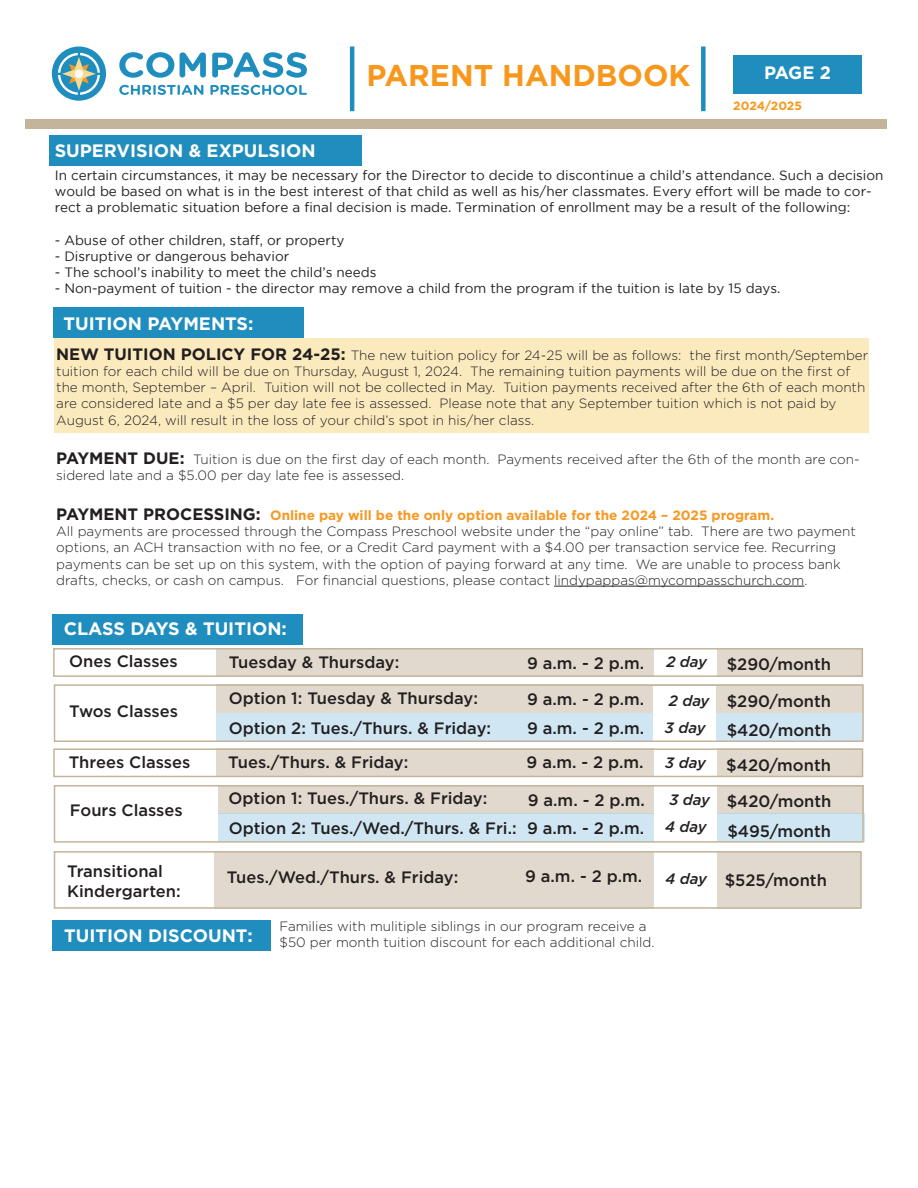
<style>
.page{position:relative;width:918px;height:1188px;background:#fff}
.page>*{position:absolute;margin:0;border:0;box-sizing:border-box;transform-origin:0 0}
.t1{font:700 30px "Gotham";color:#f7981d}
.t2{font:700 18px "Gotham";color:#fff}
.t3{font:500 16.5px "Gotham";color:#231f20}
.t4{font:italic 500 15px "Gotham";letter-spacing:-.015em;color:#231f20}
.t5{font:300 13.5px/16.2px "Gotham";color:#231f20}
.t6{font:13.5px/16.2px "Gotham";color:#231f20}
.t7{font:700 13.5px "Gotham";color:#f79821}
.t8{font:700 12px "Gotham";letter-spacing:-.005em;color:#f7981d}
.s1{font-weight:700;font-size:16.5px}
.s2{font-size:16.5px;color:#231f20}
</style>
<div class="page">
<hr style="left:350px;top:46px;width:4px;height:65px;background:#1f8ebe">
<div style="left:25px;top:119px;width:862px;height:10px;background:#c3b49b"></div>
<div style="left:733px;top:55px;width:129px;height:39px;background:#1f8ebe"></div>
<svg style="left:119px;top:85px;width:84px;height:10px"></svg>
<svg style="left:210px;top:85px;width:97px;height:10px"></svg>
<svg style="left:119px;top:52px;width:55px;height:26px"></svg>
<svg style="left:180px;top:52px;width:26px;height:26px"></svg>
<svg style="left:212px;top:52px;width:95px;height:26px"></svg>
<div style="left:52px;top:47px;width:54px;height:54px;background:#1f8ebe;border-radius:50%"></div>
<svg style="left:58px;top:53px;width:42px;height:42px"></svg>
<div style="left:701px;top:46px;width:5px;height:65px;background:#1f8ebe"></div>
<div style="left:49px;top:135px;width:313px;height:30px;background:#1f8ebe"></div>
<div style="left:54px;top:338px;width:814px;height:95px;background:#fceabf"></div>
<div style="left:217px;top:713px;width:646px;height:29px;background:#d0e7f3"></div>
<div style="left:53px;top:308px;width:251px;height:30px;background:#1f8ebe"></div>
<hr style="left:554px;top:586px;width:250px;height:1px;background:#231f20">
<div style="left:52px;top:615px;width:251px;height:30px;background:#1f8ebe"></div>
<div style="left:217px;top:648px;width:646px;height:29px;background:#e1d9cd"></div>
<div style="left:217px;top:684px;width:646px;height:29px;background:#e1d9cd"></div>
<div style="left:654px;top:686px;width:62px;height:59px;background:#fff"></div>
<div style="left:216px;top:748px;width:647px;height:29px;background:#e1d9cd"></div>
<div style="left:218px;top:785px;width:646px;height:29px;background:#e1d9cd"></div>
<div style="left:215px;top:851px;width:646px;height:58px;background:#e1d9cd"></div>
<div style="left:52px;top:920px;width:219px;height:30px;background:#1f8ebe"></div>
<div style="left:218px;top:813px;width:647px;height:29px;background:#d0e7f3"></div>
<div style="left:654px;top:748px;width:63px;height:95px;background:#fff"></div>
<div style="left:655px;top:648px;width:62px;height:29px;background:#fff"></div>
<div style="left:655px;top:852px;width:62px;height:59px;background:#fff"></div>
<div style="left:54px;top:851px;width:808px;height:58px;border:2px solid #c3b49b"></div>
<div style="left:54px;top:785px;width:810px;height:58px;border:2px solid #c3b49b"></div>
<div style="left:53px;top:748px;width:810px;height:29px;border:2px solid #c3b49b"></div>
<div style="left:54px;top:684px;width:810px;height:58px;border:2px solid #c3b49b"></div>
<div style="left:53px;top:648px;width:810px;height:29px;border:2px solid #c3b49b"></div>
<h1 class="t1" style="left:367px;top:55px;width:325px">PARENT HANDBOOK</h1>
<p class="t2" style="left:764px;top:61px;width:68px">PAGE 2</p>
<p class="t8" style="left:733px;top:98px;width:70px">2024/2025</p>
<p class="t2" style="left:55px;top:139px;width:262px">SUPERVISION &amp; EXPULSION</p>
<p class="t6" style="left:55px;top:167px;width:830px">In certain circumstances, it may be necessary for the Director to decide to discontinue a child’s attendance. Such a decision would be based on what is in the best interest of that child as well as his/her classmates. Every effort will be made to cor&shy;rect a problematic situation before a final decision is made. Termination of enrollment may be a result of the following:</p>
<p class="t6" style="left:55px;top:231px;width:291px">- Abuse of other children, staff, or property</p>
<p class="t6" style="left:55px;top:248px;width:236px">- Disruptive or dangerous behavior</p>
<p class="t6" style="left:55px;top:264px;width:323px">- The school’s inability to meet the child’s needs</p>
<p class="t6" style="left:55px;top:280px;width:727px">- Non-payment of tuition - the director may remove a child from the program if the tuition is late by 15 days.</p>
<p class="t2" style="left:64px;top:311px;width:191px">TUITION PAYMENTS:</p>
<p class="t5" style="left:56px;top:347px;width:813px"><span class="s1">NEW TUITION POLICY FOR 24-25:</span> The new tuition policy for 24-25 will be as follows: the first month/September tuition for each child will be due on Thursday, August 1, 2024. The remaining tuition payments will be due on the first of the month, September – April. Tuition will not be collected in May. Tuition payments received after the 6th of each month are considered late and a $5 per day late fee is assessed. Please note that any September tuition which is not paid by August 6, 2024, will result in the loss of your child’s spot in his/her class.</p>
<p class="t5" style="left:56px;top:451px;width:805px"><span class="s1">PAYMENT DUE:</span> Tuition is due on the first day of each month. Payments received after the 6th of the month are con&shy;sidered late and a $5.00 per day late fee is assessed.</p>
<p class="t7" style="left:56px;top:506px;width:719px"><span class="s2">PAYMENT PROCESSING:</span> Online pay will be the only option available for the 2024 – 2025 program.</p>
<p class="t5" style="left:56px;top:523px;width:801px">All payments are processed through the Compass Preschool website under the “pay online” tab. There are two payment options, an ACH transaction with no fee, or a Credit Card payment with a $4.00 per transaction service fee. Recurring payments can be set up on this system, with the option of paying forward at any time. We are unable to process bank drafts, checks, or cash on campus. For financial questions, please contact lindypappas@mycompasschurch.com.</p>
<p class="t2" style="left:64px;top:617px;width:225px">CLASS DAYS &amp; TUITION:</p>
<p class="t3" style="left:69px;top:651px;width:110px">Ones Classes</p>
<p class="t3" style="left:229px;top:651px;width:172px">Tuesday &amp; Thursday:</p>
<p class="t3" style="left:527px;top:652px;width:119px">9 a.m. - 2 p.m.</p>
<p class="t3" style="left:727px;top:654px;width:106px">$290/month</p>
<p class="t3" style="left:229px;top:687px;width:251px">Option 1: Tuesday &amp; Thursday:</p>
<p class="t3" style="left:727px;top:690px;width:106px">$290/month</p>
<p class="t3" style="left:69px;top:701px;width:110px">Twos Classes</p>
<p class="t4" style="left:666px;top:652px;width:42px">2 day</p>
<p class="t3" style="left:527px;top:688px;width:119px">9 a.m. - 2 p.m.</p>
<p class="t4" style="left:669px;top:691px;width:42px">2 day</p>
<p class="t4" style="left:665px;top:718px;width:42px">3 day</p>
<p class="t3" style="left:229px;top:718px;width:264px">Option 2: Tues./Thurs. &amp; Friday:</p>
<p class="t3" style="left:527px;top:717px;width:119px">9 a.m. - 2 p.m.</p>
<p class="t3" style="left:727px;top:719px;width:106px">$420/month</p>
<p class="t3" style="left:69px;top:751px;width:123px">Threes Classes</p>
<p class="t3" style="left:228px;top:752px;width:182px">Tues./Thurs. &amp; Friday:</p>
<p class="t3" style="left:527px;top:751px;width:119px">9 a.m. - 2 p.m.</p>
<p class="t3" style="left:726px;top:755px;width:106px">$420/month</p>
<p class="t3" style="left:229px;top:788px;width:260px">Option 1: Tues./Thurs. &amp; Friday:</p>
<p class="t3" style="left:70px;top:800px;width:114px">Fours Classes</p>
<p class="t4" style="left:665px;top:753px;width:42px">3 day</p>
<p class="t4" style="left:669px;top:790px;width:42px">3 day</p>
<p class="t4" style="left:665px;top:816px;width:43px">4 day</p>
<p class="t3" style="left:528px;top:789px;width:119px">9 a.m. - 2 p.m.</p>
<p class="t3" style="left:727px;top:791px;width:106px">$420/month</p>
<p class="t3" style="left:229px;top:818px;width:290px">Option 2: Tues./Wed./Thurs. &amp; Fri.:</p>
<p class="t3" style="left:727px;top:821px;width:105px">$495/month</p>
<p class="t3" style="left:527px;top:818px;width:119px">9 a.m. - 2 p.m.</p>
<p class="t3" style="left:67px;top:860px;width:97px">Transitional</p>
<p class="t3" style="left:67px;top:880px;width:115px">Kindergarten:</p>
<p class="t3" style="left:227px;top:866px;width:233px">Tues./Wed./Thurs. &amp; Friday:</p>
<p class="t3" style="left:725px;top:869px;width:104px">$525/month</p>
<p class="t3" style="left:525px;top:866px;width:119px">9 a.m. - 2 p.m.</p>
<p class="t4" style="left:665px;top:869px;width:43px">4 day</p>
<p class="t2" style="left:64px;top:924px;width:190px">TUITION DISCOUNT:</p>
<p class="t5" style="left:279px;top:918px;width:369px">Families with mulitiple siblings in our program receive a</p>
<p class="t5" style="left:279px;top:934px;width:376px">$50 per month tuition discount for each additional child.</p>
</div>
